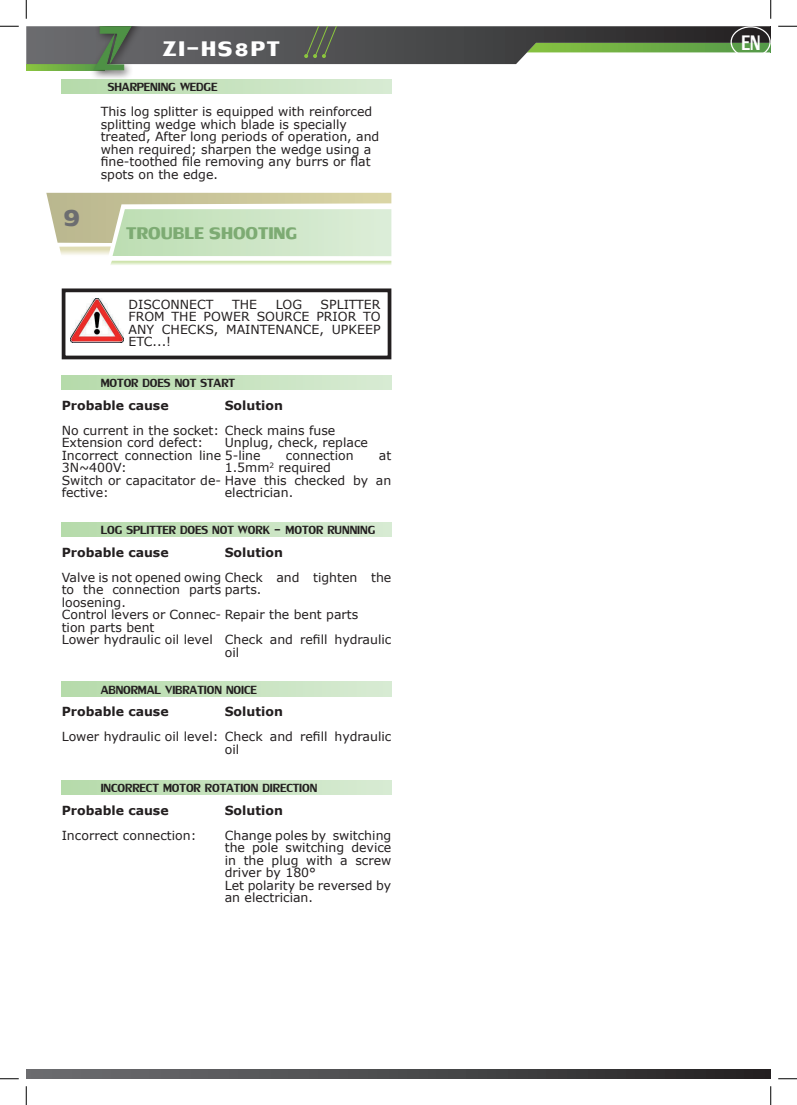
<style>
.page{position:relative;width:797px;height:1105px;background:#fff}
.page>*{position:absolute;margin:0;border:0;box-sizing:border-box;transform-origin:0 0}
.t1{font:40px "Lily UPC Bold";color:#6c6d70}
.t2{font:31.25px "Lily UPC Bold";letter-spacing:.05em;color:#fff}
.t3{font:31.12px "Lily UPC";color:#fff;scale:.76 1}
.t4{font:25px "Lily UPC Bold";color:#7dab73}
.t5{font:17.5px "Lily UPC";color:#231f20}
.t6{font:12.5px/12.5px "Verdana";color:#231f20}
.t7{font:700 12.5px "Verdana";color:#231f20}
</style>
<div class="page">
<svg style="left:26px;top:1069px;width:744px;height:10px;background:#49494a"></svg>
<div style="left:88px;top:26px;width:65px;height:59px;background:#231f20;opacity:.75"></div>
<svg style="left:26px;top:26px;width:745px;height:45px"></svg>
<img style="left:71px;top:299px;width:53px;height:43px">
<div style="left:62px;top:288px;width:329px;height:71px;border:4px solid #231f20"></div>
<svg style="left:62px;top:79px;width:329px;height:15px;background:#c6e2be"></svg>
<svg style="left:46px;top:193px;width:345px;height:72px"></svg>
<svg style="left:62px;top:375px;width:329px;height:14px;background:#c6e2be"></svg>
<svg style="left:62px;top:522px;width:329px;height:14px;background:#c6e2be"></svg>
<svg style="left:62px;top:682px;width:329px;height:14px;background:#c6e2be"></svg>
<svg style="left:62px;top:780px;width:329px;height:15px;background:#c6e2be"></svg>
<div style="left:730px;top:26px;width:40px;height:32px;border:1px solid #fff;border-radius:50%"></div>
<svg style="left:0;top:25px;width:19px;height:2px"></svg>
<svg style="left:778px;top:25px;width:19px;height:2px"></svg>
<svg style="left:0;top:1078px;width:19px;height:1px"></svg>
<svg style="left:778px;top:1078px;width:19px;height:1px"></svg>
<svg style="left:25px;top:0;width:2px;height:19px"></svg>
<svg style="left:25px;top:1086px;width:2px;height:19px"></svg>
<svg style="left:770px;top:0;width:1px;height:19px"></svg>
<svg style="left:770px;top:1086px;width:1px;height:19px"></svg>
<h2 class="t2" style="left:163px;top:29px;width:119px">ZI-HS8PT</h2>
<h1 class="t1" style="left:62px;top:191px;width:21px">9</h1>
<h3 class="t5" style="left:108px;top:77px;width:111px">SHARPENING WEDGE</h3>
<p class="t6" style="left:101px;top:105px;width:280px">This log splitter is equipped with reinforced splitting wedge which blade is specially treated, After long periods of operation, and when required; sharpen the wedge using a fine-toothed file removing any burrs or flat spots on the edge.</p>
<h3 class="t4" style="left:126px;top:217px;width:172px">TROUBLE SHOOTING</h3>
<p class="t6" style="left:128px;top:298px;width:87px">DISCONNECT</p>
<p class="t6" style="left:232px;top:298px;width:26px">THE</p>
<p class="t6" style="left:276px;top:298px;width:28px">LOG</p>
<p class="t6" style="left:128px;top:298px;width:253px;text-align:justify;text-indent:192px">SPLITTER FROM THE POWER SOURCE PRIOR TO ANY CHECKS, MAINTENANCE, UPKEEP ETC...!</p>
<h3 class="t5" style="left:101px;top:373px;width:136px">MOTOR DOES NOT START</h3>
<p class="t7" style="left:62px;top:396px;width:108px">Probable cause</p>
<p class="t6" style="left:62px;top:424px;width:331px">No current in the socket: Check mains fuse<br>Extension cord defect:<br>Incorrect connection line 5-line<br>3N~400V:<br>Switch or capacitator de- Have this checked by an fective:</p>
<p class="t7" style="left:225px;top:396px;width:60px">Solution</p>
<p class="t6" style="left:286px;top:436px;width:84px;text-indent:-61px">Unplug, check, replace connection</p>
<p class="t6" style="left:379px;top:449px;width:14px">at</p>
<p class="t6" style="left:225px;top:455px;width:108px;line-height:25px">1.5mm<sup>2</sup> required electrician.</p>
<h3 class="t5" style="left:101px;top:520px;width:276px">LOG SPLITTER DOES NOT WORK - MOTOR RUNNING</h3>
<p class="t7" style="left:62px;top:543px;width:108px">Probable cause</p>
<p class="t6" style="left:62px;top:571px;width:331px">Valve is not opened owing Check and tighten the to the connection parts parts.<br>loosening.<br>Control levers or Connec- Repair the bent parts<br>tion parts bent<br>Lower hydraulic oil level</p>
<p class="t7" style="left:225px;top:543px;width:60px">Solution</p>
<p class="t6" style="left:225px;top:633px;width:168px">Check and refill hydraulic oil</p>
<h3 class="t5" style="left:101px;top:679px;width:158px">ABNORMAL VIBRATION NOICE</h3>
<p class="t7" style="left:62px;top:703px;width:108px">Probable cause</p>
<p class="t6" style="left:62px;top:730px;width:158px">Lower hydraulic oil level:</p>
<p class="t7" style="left:225px;top:703px;width:60px">Solution</p>
<p class="t6" style="left:225px;top:730px;width:168px">Check and refill hydraulic oil</p>
<h3 class="t5" style="left:101px;top:778px;width:218px">INCORRECT MOTOR ROTATION DIRECTION</h3>
<p class="t7" style="left:62px;top:801px;width:108px">Probable cause</p>
<p class="t6" style="left:62px;top:829px;width:136px">Incorrect connection:</p>
<p class="t7" style="left:225px;top:801px;width:60px">Solution</p>
<p class="t6" style="left:225px;top:829px;width:168px">Change poles by switching the pole switching device in the plug with a screw driver by 180°<br>Let polarity be reversed by an electrician.</p>
<h3 class="t3" style="left:741px;top:24px;width:26px">EN</h3>
</div>
